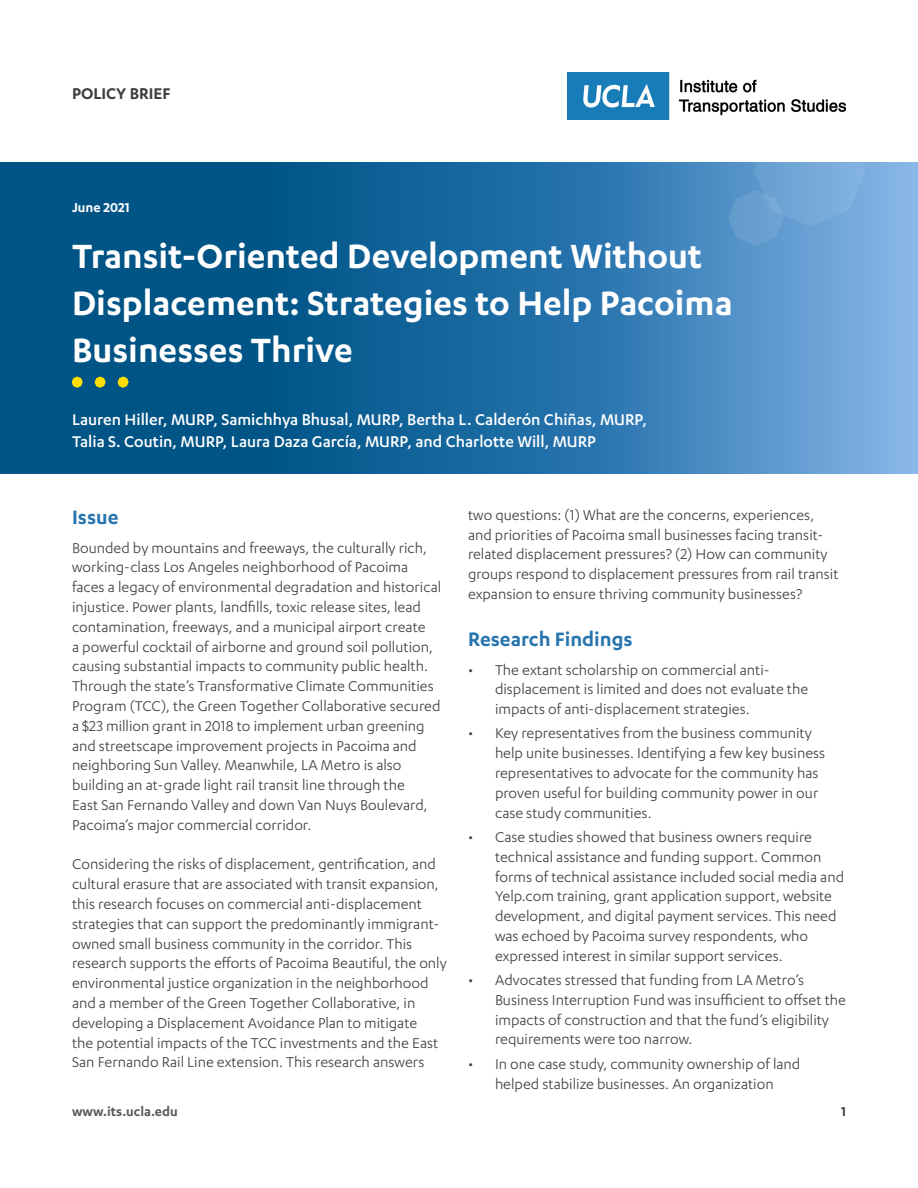
<style>
.page{position:relative;width:918px;height:1188px;background:#fff}
.page>*{position:absolute;margin:0;border:0;box-sizing:border-box;transform-origin:0 0}
.t1{font:600 39px/46.8px "Karbon";color:#fff}
.Paragraph_Title{font:600 22.5px "Karbon";color:#2775af}
.Authors{font:500 18px/21.6px "Karbon";color:#fff}
.Policy_Brief{font:600 18px "Karbon";color:#3e3e3f}
.Body_Text{font:16.5px/19.8px "Karbon";color:#414042}
.t2{font:600 15px "Karbon";color:#58595b}
.Date{font:600 15px "Karbon";color:#fff}
.t3{font:600 15px "Karbon";color:#414042}
</style>
<div class="page">
<img style="left:567px;top:72px;width:279px;height:48px">
<img style="left:0;top:162px;width:918px;height:311px">
<svg style="left:72px;top:377px;width:11px;height:11px"></svg>
<svg style="left:118px;top:377px;width:11px;height:11px"></svg>
<svg style="left:95px;top:377px;width:11px;height:11px"></svg>
<p class="Policy_Brief" style="left:72px;top:83px;width:100px">POLICY BRIEF</p>
<p class="Date" style="left:72px;top:199px;width:59px">June 2021</p>
<p class="t1" style="left:72px;top:232px;width:662px">Transit-Oriented Development Without<br>Displacement: Strategies to Help Pacoima<br>Businesses Thrive</p>
<p class="Authors" style="left:72px;top:409px;width:577px">Lauren Hiller, MURP, Samichhya Bhusal, MURP, Bertha L. Calderón Chiñas, MURP,<br>Talia S. Coutin, MURP, Laura Daza García, MURP, and Charlotte Will, MURP</p>
<p class="Paragraph_Title" style="left:72px;top:504px;width:48px">Issue</p>
<p class="Body_Text" style="left:72px;top:537px;width:371px">Bounded by mountains and freeways, the culturally rich, working-class Los Angeles neighborhood of Pacoima faces a legacy of environmental degradation and historical injustice. Power plants, landfills, toxic release sites, lead contamination, freeways, and a municipal airport create<br>a powerful cocktail of airborne and ground soil pollution, causing substantial impacts to community public health.<br>Through the state’s Transformative Climate Communities Program (TCC), the Green Together Collaborative secured a $23 million grant in 2018 to implement urban greening and streetscape improvement projects in Pacoima and neighboring Sun Valley. Meanwhile, LA Metro is also building an at-grade light rail transit line through the<br>East San Fernando Valley and down Van Nuys Boulevard, Pacoima’s major commercial corridor.</p>
<p class="Body_Text" style="left:72px;top:854px;width:376px">Considering the risks of displacement, gentrification, and cultural erasure that are associated with transit expansion, this research focuses on commercial anti-displacement strategies that can support the predominantly immigrant&shy;owned small business community in the corridor. This research supports the efforts of Pacoima Beautiful, the only environmental justice organization in the neighborhood and a member of the Green Together Collaborative, in developing a Displacement Avoidance Plan to mitigate<br>the potential impacts of the TCC investments and the East San Fernando Rail Line extension. This research answers</p>
<p class="Body_Text" style="left:468px;top:504px;width:372px">two questions: (1) What are the concerns, experiences, and priorities of Pacoima small businesses facing transit&shy;related displacement pressures? (2) How can community groups respond to displacement pressures from rail transit expansion to ensure thriving community businesses?</p>
<p class="Paragraph_Title" style="left:468px;top:626px;width:166px">Research Findings</p>
<p class="Body_Text" style="left:495px;top:659px;width:315px;text-indent:-27px">• The extant scholarship on commercial anti&shy;displacement is limited and does not evaluate the impacts of anti-displacement strategies.</p>
<p class="Body_Text" style="left:495px;top:723px;width:332px;text-indent:-27px">• Key representatives from the business community help unite businesses. Identifying a few key business representatives to advocate for the community has proven useful for building community power in our case study communities.</p>
<p class="Body_Text" style="left:495px;top:827px;width:351px;text-indent:-27px">• Case studies showed that business owners require technical assistance and funding support. Common forms of technical assistance included social media and Yelp.com training, grant application support, website development, and digital payment services. This need was echoed by Pacoima survey respondents, who expressed interest in similar support services.</p>
<p class="Body_Text" style="left:495px;top:970px;width:353px;text-indent:-27px">• Advocates stressed that funding from LA Metro’s Business Interruption Fund was insufficient to offset the impacts of construction and that the fund’s eligibility requirements were too narrow.</p>
<p class="Body_Text" style="left:468px;top:1053px;width:334px;text-align:center">• In one case study, community ownership of land helped stabilize businesses. An organization</p>
<p class="t2" style="left:72px;top:1103px;width:107px">www.its.ucla.edu</p>
<p class="t3" style="left:841px;top:1103px;width:6px">1</p>
</div>
